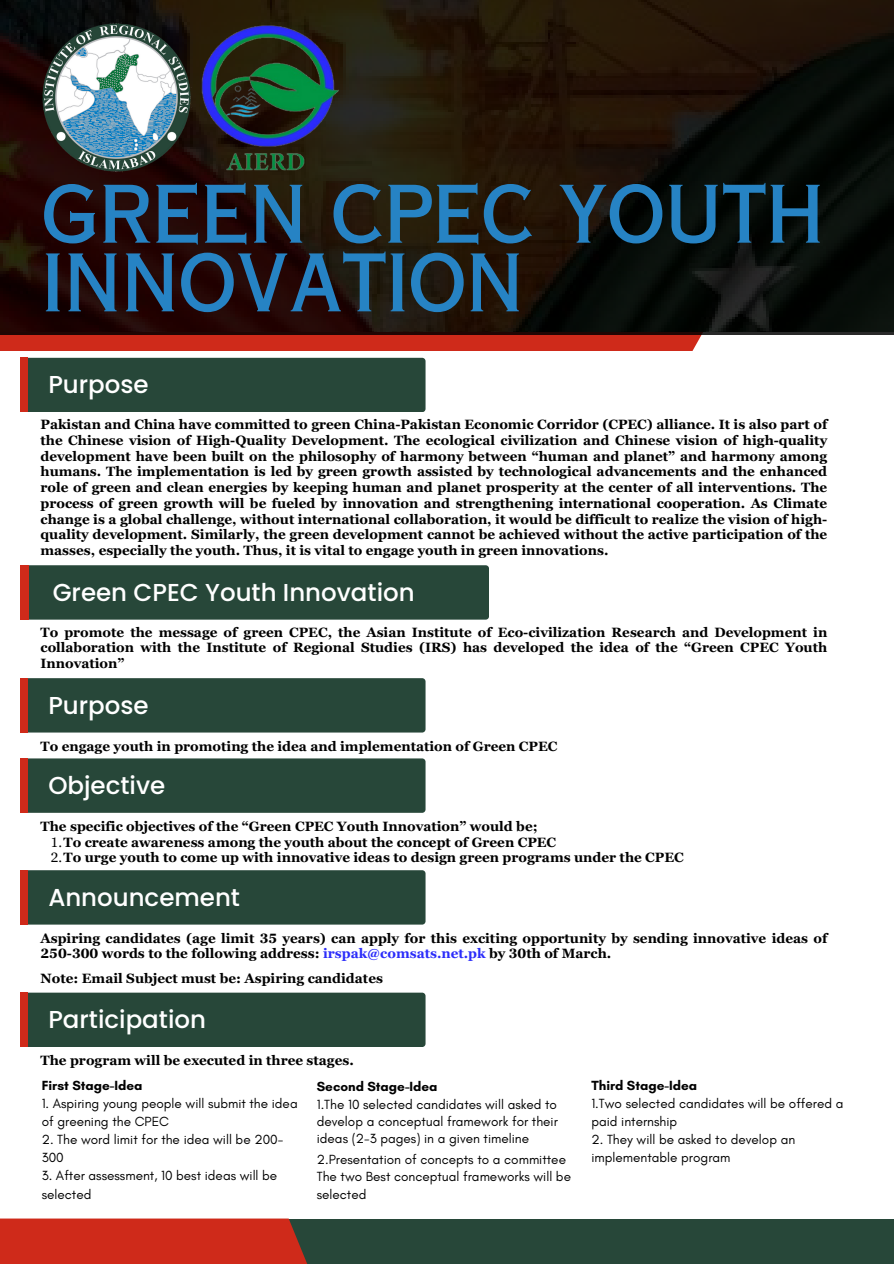
<style>
.page{position:relative;width:894px;height:1264px;background:#fff}
.page>*{position:absolute;margin:0;border:0;box-sizing:border-box;transform-origin:0 0}
.t1{font:79.5px/68.7px "Copperplate Gothic LT Pro 30 AB";color:#2683c4}
.t2{font:500 24.45px "Poppins";color:#fff}
.t3{font:700 13.5px/15.8px "Georgia Pro";color:#000;text-align:justify}
.t4{font:13.5px/18px "Glacial Indifference";color:#000}
.t5{font:700 13.5px "Glacial Indifference";color:#000}
.s1{font-weight:400}
.s2{color:#2c2dfa}
</style>
<div class="page">
<div style="left:20px;top:358px;width:405px;height:54px;background:#274739;border-radius:3px"></div>
<div style="left:20px;top:358px;width:8px;height:54px;background:#cf2a1a"></div>
<svg style="left:0;top:334px;width:893px;height:17px;fill:#cf2a1a"></svg>
<svg style="left:0;top:0;width:893px;height:334px;background:#1a1008"></svg>
<img style="left:198px;top:23px;width:143px;height:151px">
<img style="left:42px;top:23px;width:149px;height:149px">
<div style="left:20px;top:565px;width:469px;height:54px;background:#274739;border-radius:3px"></div>
<div style="left:20px;top:565px;width:9px;height:54px;background:#cf2a1a"></div>
<div style="left:20px;top:678px;width:405px;height:54px;background:#274739;border-radius:3px"></div>
<div style="left:20px;top:678px;width:8px;height:54px;background:#cf2a1a"></div>
<div style="left:20px;top:758px;width:405px;height:54px;background:#274739;border-radius:3px"></div>
<div style="left:20px;top:758px;width:8px;height:54px;background:#cf2a1a"></div>
<div style="left:20px;top:870px;width:405px;height:54px;background:#274739;border-radius:3px"></div>
<div style="left:20px;top:870px;width:8px;height:54px;background:#cf2a1a"></div>
<div style="left:20px;top:992px;width:405px;height:55px;background:#274739;border-radius:3px"></div>
<div style="left:20px;top:992px;width:8px;height:55px;background:#cf2a1a"></div>
<div style="left:208px;top:1218px;width:685px;height:45px;background:#274739"></div>
<svg style="left:0;top:1218px;width:452px;height:45px;fill:#cf2a1a"></svg>
<h2 class="t1" style="left:42px;top:190px;width:783px">GREEN CPEC YOUTH<br>INNOVATION</h2>
<h1 class="t2" style="left:48px;top:368px;width:102px">Purpose</h1>
<h3 class="t3" style="left:40px;top:416px;width:788px">Pakistan and China have committed to green China-Pakistan Economic Corridor (CPEC) alliance. It is also part of the Chinese vision of High-Quality Development. The ecological civilization and Chinese vision of high-quality development have been built on the philosophy of harmony between “human and planet” and harmony among humans. The implementation is led by green growth assisted by technological advancements and the enhanced role of green and clean energies by keeping human and planet prosperity at the center of all interventions. The process of green growth will be fueled by innovation and strengthening international cooperation. As Climate change is a global challenge, without international collaboration, it would be difficult to realize the vision of high&shy;quality development. Similarly, the green development cannot be achieved without the active participation of the masses, especially the youth. Thus, it is vital to engage youth in green innovations.</h3>
<h2 class="t2" style="left:53px;top:575px;width:363px">Green CPEC Youth Innovation</h2>
<h3 class="t3" style="left:40px;top:624px;width:788px">To promote the message of green CPEC, the Asian Institute of Eco-civilization Research and Development in collaboration with the Institute of Regional Studies (IRS) has developed the idea of the “Green CPEC Youth Innovation”</h3>
<h2 class="t2" style="left:48px;top:688px;width:102px">Purpose</h2>
<h3 class="t3" style="left:40px;top:738px;width:518px">To engage youth in promoting the idea and implementation of Green CPEC</h3>
<h2 class="t2" style="left:48px;top:768px;width:118px">Objective</h2>
<h3 class="t3" style="left:40px;top:818px;width:498px">The specific objectives of the “Green CPEC Youth Innovation” would be;</h3>
<p class="t3" style="left:51px;top:834px;width:506px"><span class="s1">1.</span>To create awareness among the youth about the concept of Green CPEC</p>
<p class="t3" style="left:51px;top:849px;width:634px"><span class="s1">2.</span>To urge youth to come up with innovative ideas to design green programs under the CPEC</p>
<h2 class="t2" style="left:48px;top:880px;width:193px">Announcement</h2>
<h3 class="t3" style="left:40px;top:930px;width:788px">Aspiring candidates (age limit 35 years) can apply for this exciting opportunity by sending innovative ideas of<br>250-300 words to the following address: <span class="s2">irspak@comsats.net.pk</span> by 30th of March.</h3>
<p class="t3" style="left:40px;top:970px;width:344px">Note: Email Subject must be: Aspiring candidates</p>
<h2 class="t2" style="left:48px;top:1002px;width:159px">Participation</h2>
<p class="t3" style="left:40px;top:1052px;width:315px">The program will be executed in three stages.</p>
<h3 class="t5" style="left:42px;top:1077px;width:102px">First Stage-Idea</h3>
<p class="t4" style="left:42px;top:1094px;width:257px">1. Aspiring young people will submit the idea of greening the CPEC</p>
<p class="t4" style="left:42px;top:1130px;width:243px">2. The word limit for the idea will be 200-<br>300</p>
<p class="t4" style="left:42px;top:1166px;width:237px">3. After assessment, 10 best ideas will be selected</p>
<p class="t5" style="left:317px;top:1077px;width:122px">Second Stage-Idea</p>
<p class="t4" style="left:317px;top:1095px;width:242px;line-height:17.2px;text-align:justify">1.The 10 selected candidates will asked to develop a conceptual framework for their ideas (2-3 pages) in a given timeline</p>
<p class="t4" style="left:317px;top:1150px;width:251px">2.Presentation of concepts to a committee</p>
<p class="t4" style="left:317px;top:1168px;width:256px;line-height:17.2px">The two Best conceptual frameworks will be selected</p>
<p class="t5" style="left:591px;top:1077px;width:107px">Third Stage-Idea</p>
<p class="t4" style="left:591px;top:1094px;width:253px">1.Two selected candidates will be offered a paid internship</p>
<p class="t4" style="left:591px;top:1130px;width:205px">2. They will be asked to develop an implementable program</p>
</div>
